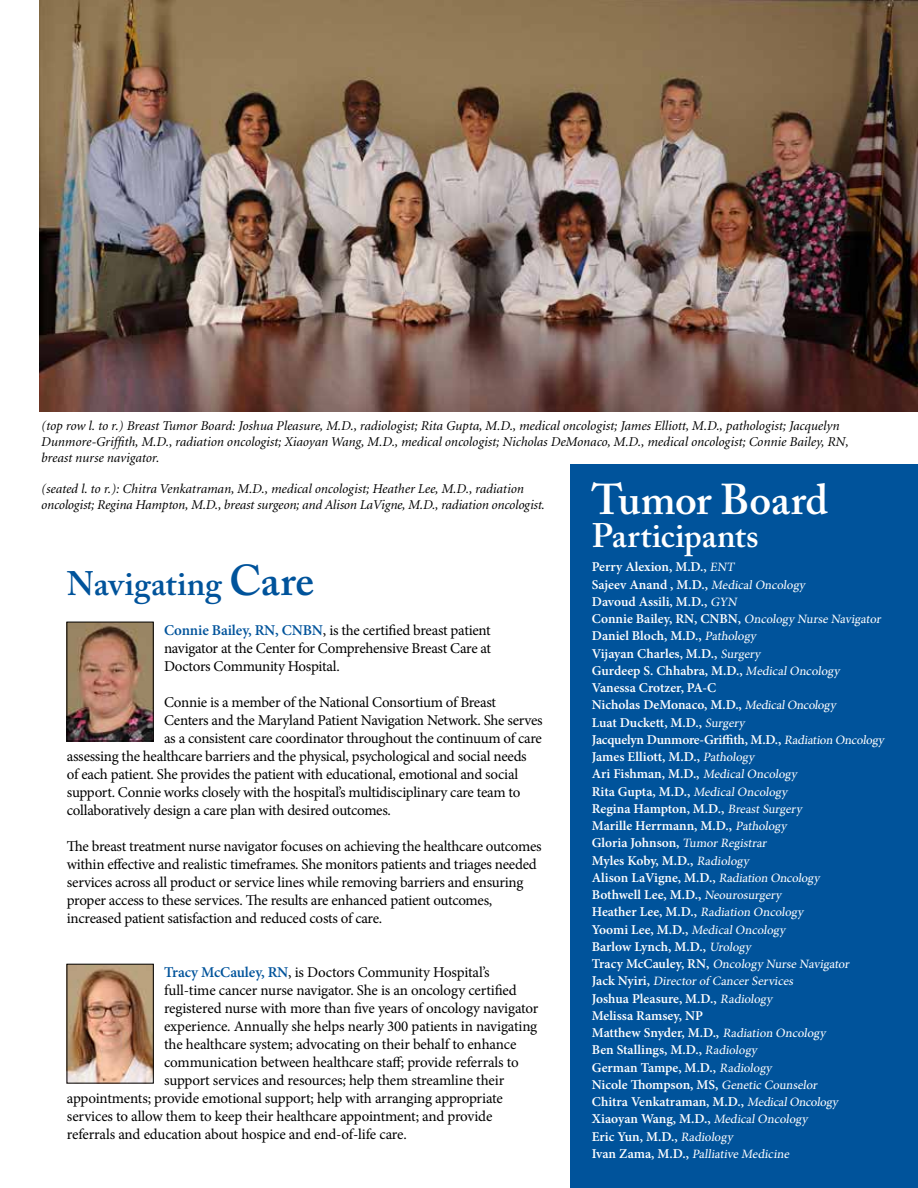
<style>
.page{position:relative;width:918px;height:1188px;background:#fff}
.page>*{position:absolute;margin:0;border:0;box-sizing:border-box;transform-origin:0 0}
.t1{font:600 42.75px "Adobe Caslon Pro";letter-spacing:-.01em;color:#fff}
.t2{font:600 33.75px "Adobe Caslon Pro";color:#00539b}
.t3{font:600 33.75px "Adobe Caslon Pro";color:#fff}
.t4{font:15px/18px "Minion Pro";letter-spacing:-.02em;color:#000;text-align:justify}
.t5{font:600 13.5px/17.2px "Minion Pro";color:#fff}
.t6{font:italic 13.5px/15.8px "Minion";color:#000}
.t7{font:12.75px/17.2px "Minion Pro";color:#fff}
.s1{font-weight:400;font-size:12.75px}
.s2{font-weight:600;font-size:13.5px}
.s3{font-size:42.75px}
.s4{font-weight:600;color:#00539b}
</style>
<div class="page">
<div style="left:570px;top:465px;width:348px;height:723px;background:#00539b"></div>
<img style="left:40px;top:0;width:878px;height:411px">
<img style="left:69px;top:624px;width:82px;height:115px">
<div style="left:67px;top:622px;width:86px;height:119px;border:1px solid #000"></div>
<img style="left:69px;top:966px;width:82px;height:115px">
<p class="t6" style="left:41px;top:419px;width:809px">(top row l. to r.) Breast Tumor Board: Joshua Pleasure, M.D., radiologist; Rita Gupta, M.D., medical oncologist; James Elliott, M.D., pathologist; Jacquelyn<br>Dunmore-Griffith, M.D., radiation oncologist; Xiaoyan Wang, M.D., medical oncologist; Nicholas DeMonaco, M.D., medical oncologist; Connie Bailey, RN, breast nurse navigator.</p>
<p class="t6" style="left:41px;top:482px;width:505px">(seated l. to r.): Chitra Venkatraman, M.D., medical oncologist; Heather Lee, M.D., radiation oncologist; Regina Hampton, M.D., breast surgeon; and Alison LaVigne, M.D., radiation oncologist.</p>
<h1 class="t1" style="left:592px;top:474px;width:238px">Tumor Board</h1>
<h2 class="t3" style="left:592px;top:515px;width:168px">Participants</h2>
<p class="t5" style="left:592px;top:558px;width:217px">Perry Alexion, M.D., <span class="s1">ENT<br></span>Sajeev Anand , M.D., <span class="s1">MedicalOncology<br></span>Davoud Assili, M.D., <span class="s1">GYN</span></p>
<p class="t7" style="left:592px;top:610px;width:293px"><span class="s2">C o n n i e B a i l e y, RN , C N B N ,</span> Oncology Nurse Navigator</p>
<p class="t5" style="left:592px;top:627px;width:296px">Daniel Bloch, M.D., <span class="s1">Pathology<br></span>Vijayan Charles, M.D., <span class="s1">Surgery<br></span>Gurdeep S. Chhabra, M.D., <span class="s1">MedicalOncology </span>Vanessa Crotzer, PA-C<br>Nicholas DeMonaco, M.D., <span class="s1">MedicalOncology<br></span>Luat Duckett, M.D., <span class="s1">Surgery<br></span>Jacquelyn Dunmore-Griffith, M.D., <span class="s1">Radiation Oncology </span>James Elliott, M.D., <span class="s1">Pathology<br></span>Ari Fishman, M.D., <span class="s1">MedicalOncology<br></span>Rit a G up t a , M . D. , <span class="s1">MedicalOncology<br></span>Regina Hampton, M.D., <span class="s1">BreastSurgery<br></span>Marille Herrmann, M.D., <span class="s1">Pathology<br></span>Gloria Johnson, <span class="s1">Tumor Registrar<br></span>Myles Koby, M.D., <span class="s1">Radiology<br></span>Alison LaVigne, M.D., <span class="s1">Radiation Oncology<br></span>Bothwell Lee, M.D., <span class="s1">Neourosurgery</span></p>
<p class="t7" style="left:592px;top:904px;width:215px"><span class="s2">He at h e r L e e , M . D. ,</span> Radiation Oncology<br><span class="s2">Yo o m i L e e , M . D. ,</span> MedicalOncology</p>
<p class="t5" style="left:592px;top:938px;width:163px">Barlow Lynch, M.D., <span class="s1">Urology</span></p>
<p class="t7" style="left:592px;top:955px;width:261px"><span class="s2">Tr a c y M c C au l e y, RN ,</span> Oncology Nurse Navigator<br><span class="s2">J a ck Ny i r i ,</span> Director of Cancer Services</p>
<p class="t5" style="left:592px;top:990px;width:250px">Joshua Pleasure, M.D., <span class="s1">Radiology<br></span>Melissa Ramsey, NP<br>Matthew Snyder, M.D., <span class="s1">Radiation Oncology </span>Ben Stallings, M.D., <span class="s1">Radiology<br></span>German Tampe, M.D., <span class="s1">Radiology<br></span>Nicole Thompson, MS, <span class="s1">Genetic Counselor </span>Chitra Venkatraman, M.D., <span class="s1">MedicalOncology </span>Xiaoyan Wang, M.D., <span class="s1">MedicalOncology<br></span>Eric Yun, M.D., <span class="s1">Radiology</span></p>
<p class="t7" style="left:592px;top:1145px;width:201px"><span class="s2">Iv a n Z a m a , M . D. ,</span> Palliative Medicine</p>
<h2 class="t2" style="left:67px;top:564px;width:249px">Navigating <span class="s3">Care</span></h2>
<p class="t4" style="left:164px;top:621px;width:329px"><span class="s4">Connie Bailey, RN, CNBN</span>, is the certified breast patient navigator at the Center for Comprehensive Breast Care at Doctors Community Hospital.</p>
<p class="t4" style="left:164px;top:693px;width:334px">Connie is a member of the National Consortium of Breast</p>
<p class="t4" style="left:164px;top:711px;width:380px">Centers and the Maryland Patient Navigation Network. She serves</p>
<p class="t4" style="left:164px;top:729px;width:379px">as a consistent care coordinator throughout the continuum of care</p>
<p class="t4" style="left:67px;top:747px;width:461px">assessing the healthcare barriers and the physical, psychological and social needs</p>
<p class="t4" style="left:67px;top:765px;width:453px">of each patient. She provides the patient with educational, emotional and social</p>
<p class="t4" style="left:67px;top:783px;width:455px">support. Connie works closely with the hospital’s multidisciplinary care team to</p>
<p class="t4" style="left:67px;top:801px;width:326px">collaboratively design a care plan with desired outcomes.</p>
<p class="t4" style="left:67px;top:837px;width:476px;text-align:left">The breast treatment nurse navigator focuses on achieving the healthcare outcomes within effective and realistic timeframes. She monitors patients and triages needed services across all product or service lines while removing barriers and ensuring proper access to these services. The results are enhanced patient outcomes, increased patient satisfaction and reduced costs of care.</p>
<p class="t4" style="left:164px;top:963px;width:327px"><span class="s4">Tracy McCauley, RN</span>, is Doctors Community Hospital’s</p>
<p class="t4" style="left:164px;top:981px;width:354px">full-time cancer nurse navigator. She is an oncology certified</p>
<p class="t4" style="left:164px;top:999px;width:376px">registered nurse with more than five years of oncology navigator</p>
<p class="t4" style="left:164px;top:1017px;width:375px">experience. Annually she helps nearly 300 patients in navigating</p>
<p class="t4" style="left:164px;top:1035px;width:354px">the healthcare system; advocating on their behalf to enhance</p>
<p class="t4" style="left:164px;top:1053px;width:356px">communication between healthcare staff; provide referrals to</p>
<p class="t4" style="left:164px;top:1071px;width:342px">support services and resources; help them streamline their</p>
<p class="t4" style="left:67px;top:1089px;width:438px">appointments; provide emotional support; help with arranging appropriate</p>
<p class="t4" style="left:67px;top:1107px;width:427px">services to allow them to keep their healthcare appointment; and provide</p>
<p class="t4" style="left:67px;top:1125px;width:341px">referrals and education about hospice and end-of-life care.</p>
</div>
